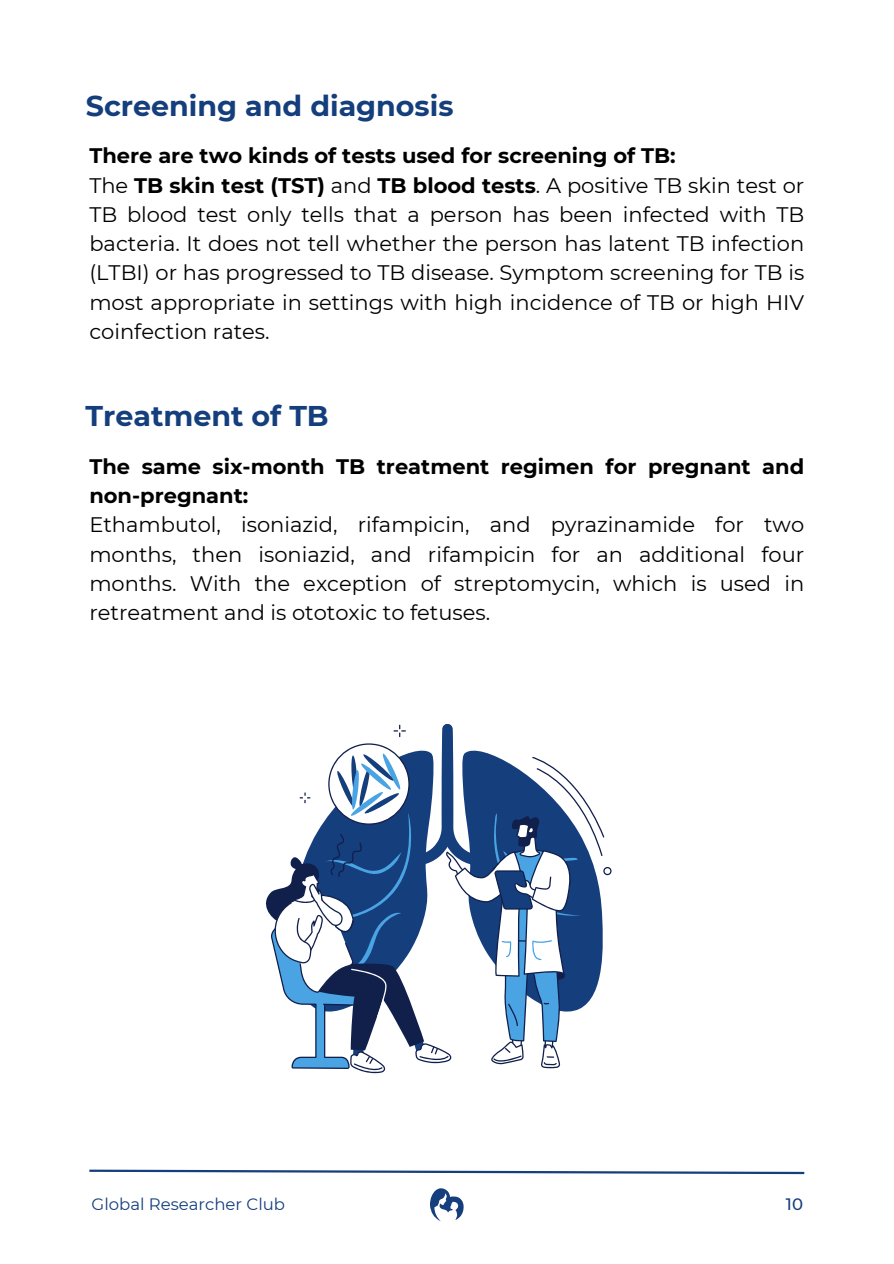
<style>
.page{position:relative;width:894px;height:1264px;background:#fff}
.page>*{position:absolute;margin:0;border:0;box-sizing:border-box;transform-origin:0 0}
.t1{font:700 28.5px "Montserrat";color:#153e7d}
.t2{font:21px/29.2px "Montserrat";color:#000;text-align:justify}
.t3{font:700 21px/29.2px "Montserrat";color:#000}
.t4{font:16.5px "Montserrat";color:#153e7d}
.t5{font:500 16.5px "Montserrat";color:#153e7d}
.s1{font-weight:700}
</style>
<div class="page">
<svg style="left:89px;top:1169px;width:716px;height:6px"></svg>
<svg style="left:430px;top:1188px;width:33px;height:33px"></svg>
<svg style="left:265px;top:724px;width:346px;height:349px"></svg>
<h2 class="t1" style="left:86px;top:88px;width:369px">Screening and diagnosis</h2>
<p class="t3" style="left:89px;top:141px;width:587px">There are two kinds of tests used for screening of TB:</p>
<h1 class="t2" style="left:89px;top:170px;width:716px">The <span class="s1">TB skin test (TST)</span> and <span class="s1">TB blood tests</span>. A positive TB skin test or TB blood test only tells that a person has been infected with TB bacteria. It does not tell whether the person has latent TB infection (LTBI) or has progressed to TB disease. Symptom screening for TB is most appropriate in settings with high incidence of TB or high HIV coinfection rates.</h1>
<p class="t1" style="left:86px;top:398px;width:245px">Treatment of TB</p>
<p class="t3" style="left:89px;top:451px;width:716px">The same six-month TB treatment regimen for pregnant and non-pregnant:</p>
<p class="t2" style="left:89px;top:510px;width:716px">Ethambutol, isoniazid, rifampicin, and pyrazinamide for two months, then isoniazid, and rifampicin for an additional four months. With the exception of streptomycin, which is used in retreatment and is ototoxic to fetuses.</p>
<h1 class="t4" style="left:92px;top:1194px;width:195px">Global Researcher Club</h1>
<h2 class="t5" style="left:785px;top:1194px;width:19px">10</h2>
</div>
